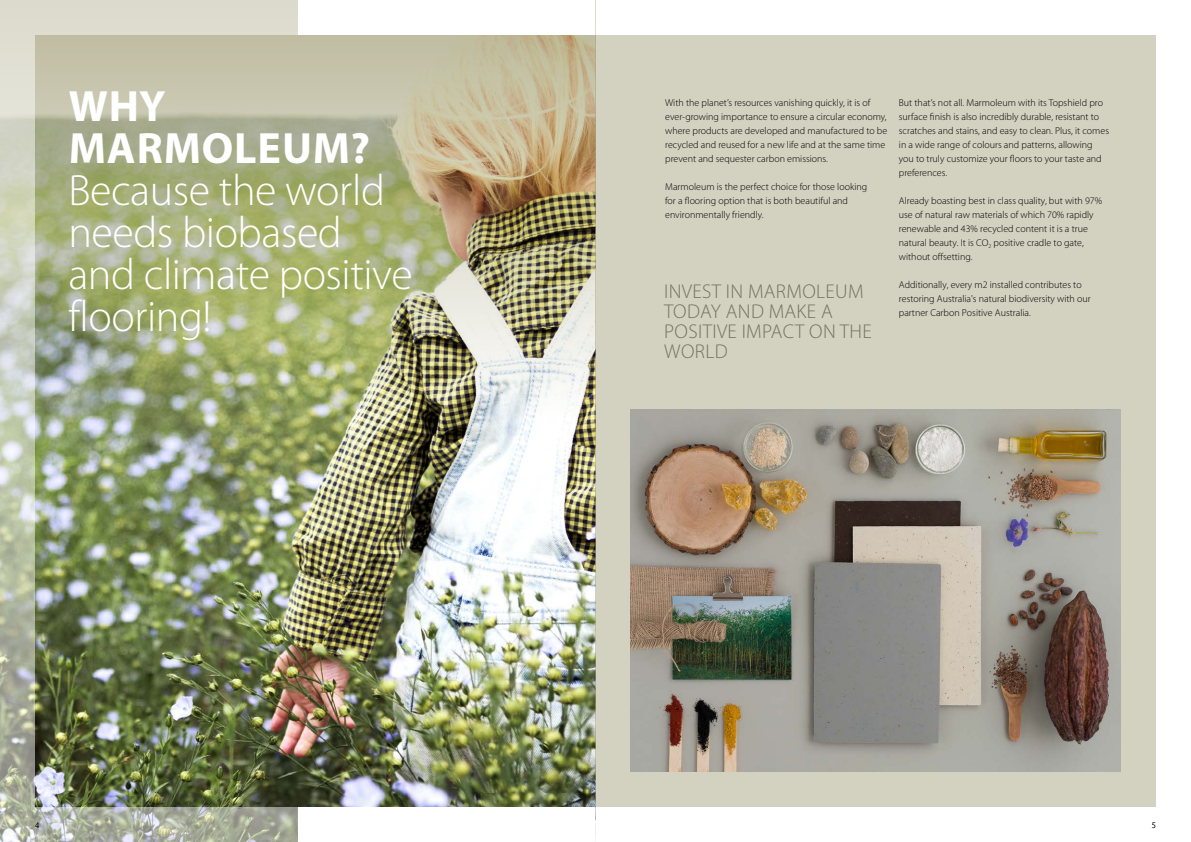
<style>
.page{position:relative;width:1191px;height:842px;background:#fff}
.page>*{position:absolute;margin:0;border:0;box-sizing:border-box;transform-origin:0 0}
.t1{font:300 44px/42px "Myriad Pro";letter-spacing:-.01em;color:#fff}
.t2{font:700 44px/42px "Myriad Pro";letter-spacing:.02em;color:#fff}
.t3{font:300 20px/20px "Myriad Pro";letter-spacing:.02em;color:#72745f}
.t4{font:300 10px/14px "Myriad Pro";color:#000}
.t5{font:300 8.5px "Myriad Pro";color:#000}
</style>
<div class="page">
<img style="left:299px;top:424px;width:296px;height:383px">
<img style="left:299px;top:35px;width:296px;height:389px">
<div style="left:595px;top:35px;width:561px;height:772px;background:#d3d1bf"></div>
<img style="left:630px;top:410px;width:491px;height:362px">
<img style="left:0;top:0;width:299px;height:842px">
<div style="left:298px;top:0;width:297px;height:35px;background:#fff"></div>
<div style="left:298px;top:807px;width:297px;height:35px;background:#fff"></div>
<h1 class="t2" style="left:69px;top:86px;width:303px">WHY<br>MARMOLEUM?</h1>
<h1 class="t1" style="left:68px;top:170px;width:346px">Because the world needs biobased and climate positive flooring!</h1>
<p class="t4" style="left:665px;top:96px;width:224px">With the planet’s resources vanishing quickly, it is of ever-growing importance to ensure a circular economy, where products are developed and manufactured to be recycled and reused for a new life and at the same time prevent and sequester carbon emissions.</p>
<p class="t4" style="left:665px;top:180px;width:204px">Marmoleum is the perfect choice for those looking for a flooring option that is both beautiful and environmentally friendly.</p>
<h2 class="t3" style="left:664px;top:281px;width:209px">INVEST IN MARMOLEUM<br>TODAY AND MAKE A<br>POSITIVE IMPACT ON THE<br>WORLD</h2>
<p class="t4" style="left:899px;top:96px;width:212px">But that’s not all. Marmoleum with its Topshield pro surface finish is also incredibly durable, resistant to scratches and stains, and easy to clean. Plus, it comes in a wide range of colours and patterns, allowing you to truly customize your floors to your taste and preferences.</p>
<p class="t4" style="left:899px;top:194px;width:205px">Already boasting best in class quality, but with 97% use of natural raw materials of which 70% rapidly renewable and 43% recycled content it is a true natural beauty. It is CO<sub>2</sub> positive cradle to gate, without offsetting.</p>
<p class="t4" style="left:899px;top:278px;width:193px">Additionally, every m2 installed contributes to restoring Australia's natural biodiversity with our partner Carbon Positive Australia.</p>
<p class="t5" style="left:35px;top:820px;width:6px">4</p>
<p class="t5" style="left:1151px;top:820px;width:6px">5</p>
</div>
